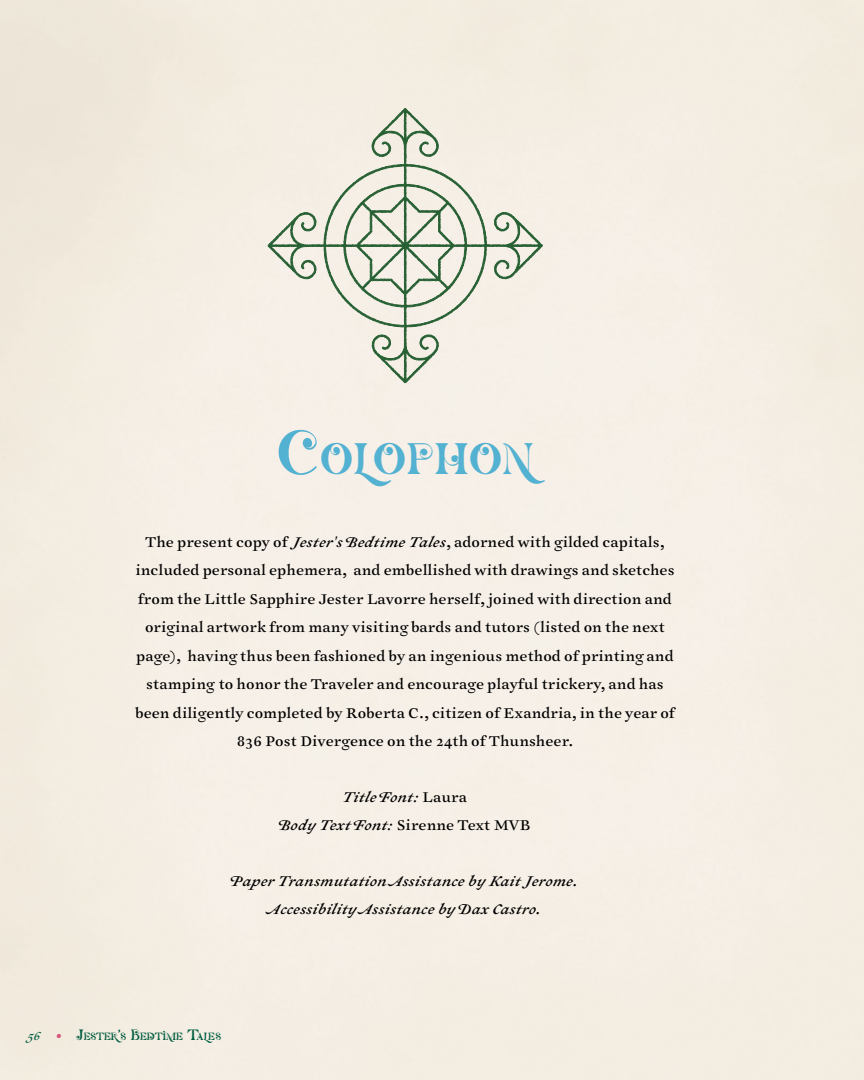
<style>
.page{position:relative;width:864px;height:1080px;background:#fff}
.page>*{position:absolute;margin:0;border:0;box-sizing:border-box;transform-origin:0 0}
.Section_Headers__JBT{font:44.1px "Laura Serif Fill";letter-spacing:.015em;color:#53b1d1}
.Body_Text__JBT{font:16.5px/28.5px "Sirenne Text MVB Reg OSF";color:#000;text-align:center}
.Body_Text__JBT-2{font:16.5px "Sirenne Text MVB Sw It";color:#000}
.t1{font:10.5px "Laura Serif Fill";color:#005c40}
.s1{font-size:63px}
.s2{font-family:"Sirenne Text MVB Sw It"}
.s3{font-family:"Sirenne Text MVB Reg OSF"}
.s4{font-family:"Sirenne Eighteen MVB Sw It";font-size:15px}
.s5{font-family:"Sirenne Eighteen MVB Sw It";font-size:15px;color:#d8557a}
.s6{font-size:15px}
</style>
<div class="page">
<svg style="left:268px;top:108px;width:275px;height:275px;background:#e2e1d4"></svg>
<h1 class="Section_Headers__JBT" style="left:277px;top:435px;width:258px"><span class="s1">C</span>OLOPHON</h1>
<p class="Body_Text__JBT" style="left:135px;top:528px;width:541px">The present copy of <span class="s2">Jester's Bedtime Tales</span>, adorned with gilded capitals, included personal ephemera, and embellished with drawings and sketches from the Little Sapphire Jester Lavorre herself, joined with direction and original artwork from many visiting bards and tutors (listed on the next page), having thus been fashioned by an ingenious method of printing and stamping to honor the Traveler and encourage playful trickery, and has been diligently completed by Roberta C., citizen of Exandria, in the year of 836 Post Divergence on the 24th of Thunsheer.</p>
<p class="Body_Text__JBT-2" style="left:343px;top:788px;width:126px">Title Font: <span class="s3">Laura</span></p>
<p class="Body_Text__JBT" style="left:279px;top:812px;width:253px"><span class="s2">Body Text Font:</span> Sirenne Text MVB</p>
<p class="Body_Text__JBT-2" style="left:232px;top:872px;width:348px">Paper Transmutation Assistance by Kait Jerome.</p>
<p class="Body_Text__JBT-2" style="left:268px;top:900px;width:275px">Accessibility Assistance by Dax Castro.</p>
<p class="t1" style="left:27px;top:1030px;width:196px"><span class="s4">56</span> <span class="s5">•</span> <span class="s6">J</span>ESTER<span class="s6">'</span>S <span class="s6">B</span>EDTIME <span class="s6">T</span>ALES</p>
</div>
